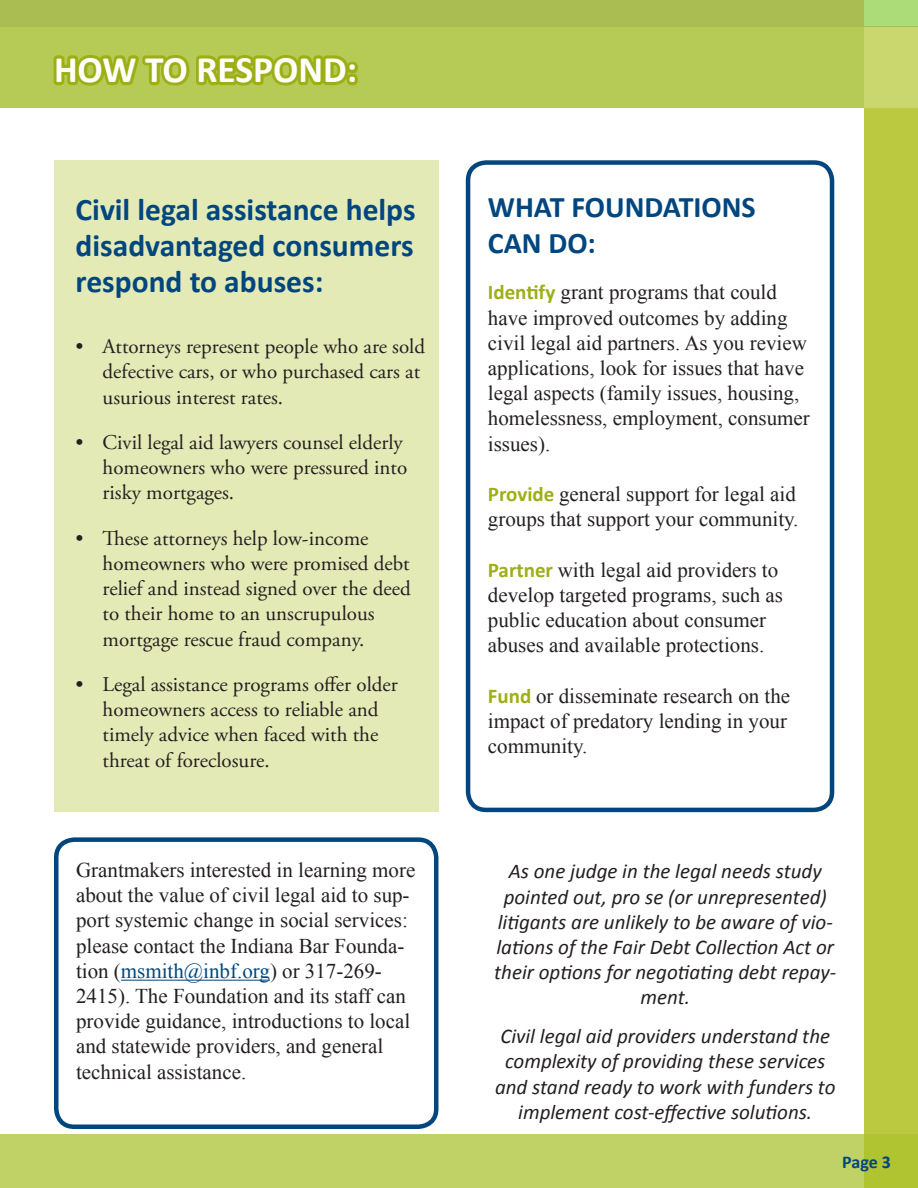
<style>
.page{position:relative;width:918px;height:1188px;background:#fff}
.page>*{position:absolute;margin:0;border:0;box-sizing:border-box;transform-origin:0 0}
.t1{font:700 37.5px "Calibri";color:#fff}
.t2{font:700 31.5px/36px "Calibri";color:#00467e;text-align:justify}
.t3{font:700 30px/36px "Calibri";color:#00467e}
.t4{font:21px/25.2px "Times New Roman";color:#231f20}
.t5{font:21px/25.2px "Adobe Garamond Pro";color:#231f20}
.t6{font:italic 21px/25.2px "Calibri";color:#231f20;text-align:center}
.t7{font:700 18px "Calibri";color:#00467e}
.s1{font-family:"Calibri";font-weight:700;color:#9daf14}
.s2{color:#00467e}
</style>
<div class="page">
<div style="left:54px;top:160px;width:384px;height:652px;background:#e4eab6"></div>
<div style="left:864px;top:0;width:54px;height:1188px;background:#cad66e"></div>
<div style="left:466px;top:160px;width:368px;height:652px;border:4px solid #00467e;border-radius:18px"></div>
<div style="left:0;top:0;width:918px;height:27px;background:#aabd52"></div>
<div style="left:0;top:27px;width:864px;height:81px;background:#b6cb56"></div>
<div style="left:0;top:1134px;width:918px;height:54px;background:#c0d166"></div>
<svg style="left:53px;top:55px;width:305px;height:31px"></svg>
<div style="left:864px;top:108px;width:54px;height:1080px;background:#bac940"></div>
<div style="left:864px;top:1px;width:54px;height:25px;background:#abdc78"></div>
<hr style="left:121px;top:980px;width:149px;height:1px;background:#00467e">
<div style="left:54px;top:837px;width:384px;height:292px;border:4px solid #00467e;border-radius:18px"></div>
<p class="t1" style="left:54px;top:46px;width:305px">HOW TO RESPOND:</p>
<p class="t2" style="left:76px;top:191px;width:341px">Civil legal assistance helps disadvantaged consumers respond to abuses:</p>
<p class="t5" style="left:103px;top:335px;width:324px;text-indent:-27px">• Attorneys represent people who are sold defective cars, or who purchased cars at usurious interest rates.</p>
<p class="t5" style="left:103px;top:430px;width:306px;text-indent:-27px">• Civil legal aid lawyers counsel elderly homeowners who were pressured into risky mortgages.</p>
<p class="t5" style="left:103px;top:526px;width:310px;text-indent:-27px">• These attorneys help low-income homeowners who were promised debt relief and instead signed over the deed to their home to an unscrupulous mortgage rescue fraud company.</p>
<p class="t5" style="left:103px;top:673px;width:297px;text-indent:-27px">• Legal assistance programs offer older homeowners access to reliable and timely advice when faced with the threat of foreclosure.</p>
<p class="t3" style="left:488px;top:189px;width:269px">WHAT FOUNDATIONS<br>CAN DO:</p>
<p class="t4" style="left:488px;top:280px;width:323px"><span class="s1">Identify</span> grant programs that could have improved outcomes by adding civil legal aid partners. As you review applications, look for issues that have legal aspects (family issues, housing, homelessness, employment, consumer issues).</p>
<p class="t4" style="left:488px;top:481px;width:312px"><span class="s1">Provide</span> general support for legal aid groups that support your community.</p>
<p class="t4" style="left:488px;top:557px;width:297px"><span class="s1">Partner</span> with legal aid providers to develop targeted programs, such as public education about consumer abuses and available protections.</p>
<p class="t4" style="left:488px;top:683px;width:304px"><span class="s1">Fund</span> or disseminate research on the impact of predatory lending in your community.</p>
<p class="t4" style="left:76px;top:857px;width:341px">Grantmakers interested in learning more about the value of civil legal aid to sup&shy;port systemic change in social services: please contact the Indiana Bar Founda&shy;tion (<span class="s2">msmith@inbf.org</span>) or 317-269- 2415). The Foundation and its staff can provide guidance, introductions to local and statewide providers, and general technical assistance.</p>
<p class="t6" style="left:494px;top:858px;width:344px">As one judge in the legal needs study pointed out, pro se (or unrepresented) litigants are unlikely to be aware of vio&shy;lations of the Fair Debt Collection Act or their options for negotiating debt repay&shy;ment.</p>
<p class="t6" style="left:495px;top:1023px;width:342px">Civil legal aid providers understand the complexity of providing these services and stand ready to work with funders to implement cost-effective solutions.</p>
<p class="t7" style="left:842px;top:1150px;width:50px">Page 3</p>
</div>
